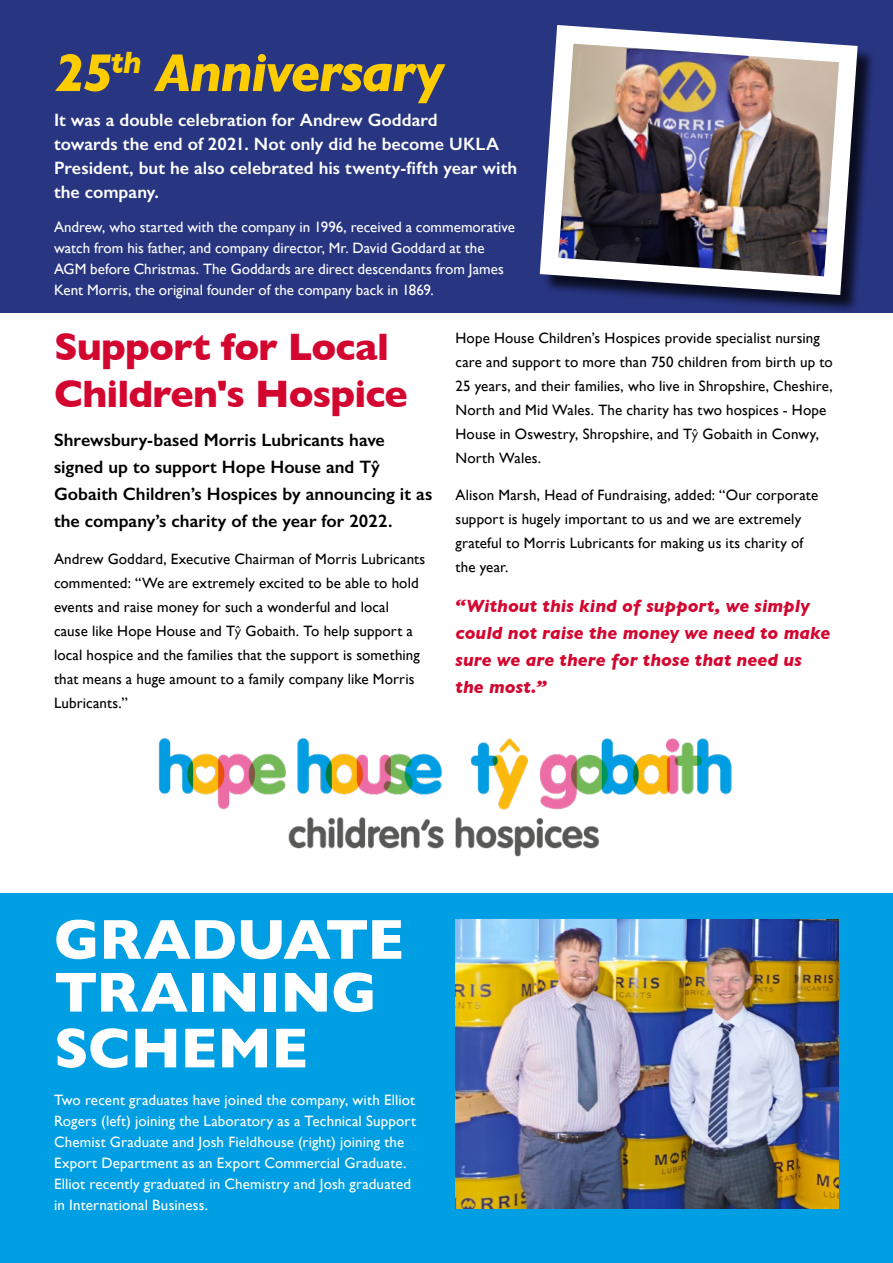
<style>
.page{position:relative;width:893px;height:1263px;background:#fff}
.page>*{position:absolute;margin:0;border:0;box-sizing:border-box;transform-origin:0 0}
.t1{font:700 57px/54.3px "Gill Sans";letter-spacing:-.01em;color:#fff}
.t2{font:italic 700 54px "Gill Sans";letter-spacing:-.035em;color:#fecd00}
.t3{font:700 39px/46.8px "Gill Sans";letter-spacing:-.02em;color:#d30630}
.t4{font:600 18px/24px "Gill Sans";color:#fff}
.t5{font:600 18px/27px "Gill Sans";color:#000}
.t6{font:italic 700 18px/27px "Gill Sans";color:#d30630}
.t7{font:15px/24px "Gill Sans";letter-spacing:.01em;color:#000}
.t8{font:15px/21px "Gill Sans";letter-spacing:.005em;color:#fff}
.s1{font-family:"Gill Sans Nova"}
</style>
<div class="page">
<div style="left:0;top:0;width:893px;height:313px;background:#283581"></div>
<div style="left:543px;top:28px;width:333px;height:285px;background:#000;opacity:.75"></div>
<img style="left:539px;top:25px;width:328px;height:279px">
<img style="left:158px;top:738px;width:574px;height:119px">
<div style="left:0;top:894px;width:893px;height:369px;background:#009fe3"></div>
<img style="left:455px;top:920px;width:384px;height:289px">
<p class="t2" style="left:54px;top:41px;width:391px">25<sup>th</sup> Anniversary</p>
<p class="t4" style="left:54px;top:108px;width:465px">It was a double celebration for Andrew Goddard<br>towards the end of 2021. Not only did he become UKLA President, but he also celebrated his twenty-fifth year with the company.</p>
<p class="t8" style="left:54px;top:216px;width:463px">Andrew, who started with the company in 1996, received a commemorative watch from his father, and company director, Mr. David Goddard at the AGM before Christmas. The Goddards are direct descendants from James Kent Morris, the original founder of the company back in 1869.</p>
<p class="t3" style="left:54px;top:323px;width:355px">Support for Local<br>Children's Hospice</p>
<p class="t5" style="left:54px;top:427px;width:380px">Shrewsbury-based Morris Lubricants have signed up to support Hope House and T<span class="s1">ŷ </span>Gobaith Children’s Hospices by announcing it as the company’s charity of the year for 2022.</p>
<p class="t7" style="left:54px;top:547px;width:373px">Andrew Goddard, Executive Chairman of Morris Lubricants commented: “We are extremely excited to be able to hold events and raise money for such a wonderful and local cause like Hope House and T<span class="s1">ŷ</span> Gobaith. To help support a local hospice and the families that the support is something that means a huge amount to a family company like Morris Lubricants.”</p>
<p class="t7" style="left:455px;top:326px;width:379px">Hope House Children’s Hospices provide specialist nursing care and support to more than 750 children from birth up to 25 years, and their families, who live in Shropshire, Cheshire, North and Mid Wales. The charity has two hospices - Hope House in Oswestry, Shropshire, and T<span class="s1">ŷ</span> Gobaith in Conwy, North Wales.</p>
<p class="t7" style="left:455px;top:483px;width:364px">Alison Marsh, Head of Fundraising, added: “Our corporate support is hugely important to us and we are extremely grateful to Morris Lubricants for making us its charity of the year.</p>
<p class="t6" style="left:455px;top:592px;width:376px">“Without this kind of support, we simply could not raise the money we need to make sure we are there for those that need us the most.”</p>
<p class="t1" style="left:54px;top:912px;width:352px">GRADUATE<br>TRAINING<br>SCHEME</p>
<p class="t8" style="left:54px;top:1090px;width:364px">Two recent graduates have joined the company, with Elliot Rogers (left) joining the Laboratory as a Technical Support Chemist Graduate and Josh Fieldhouse (right) joining the Export Department as an Export Commercial Graduate.<br>Elliot recently graduated in Chemistry and Josh graduated in International Business.</p>
</div>
